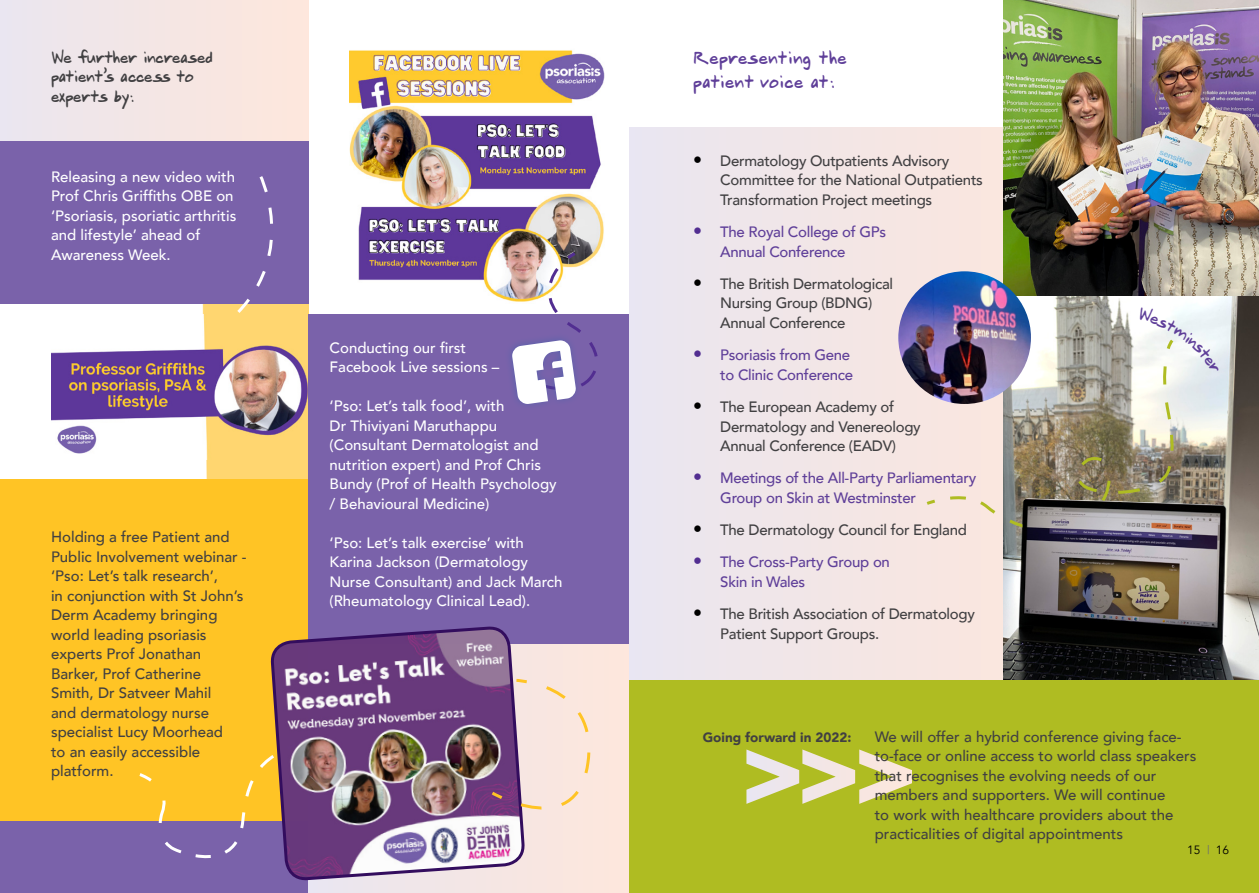
<style>
.page{position:relative;width:1259px;height:893px;background:#fff}
.page>*{position:absolute;margin:0;border:0;box-sizing:border-box;transform-origin:0 0}
.t1{font:16.5px/23.4px "Mook";letter-spacing:.04em;color:#5f3f99}
.t2{font:500 15px/19.5px "Avenir";color:#414042}
.t3{font:500 15px/19.5px "Avenir";color:#fff}
.t4{font:500 15px/19.5px "Avenir";letter-spacing:-.02em;color:#414042}
.t5{font:500 15px/19.5px "Avenir";letter-spacing:-.02em;color:#5f3f99}
.t6{font:15px/19.5px "Mook";color:#414042}
.t7{font:900 13.5px "Avenir";color:#414042}
.t8{font:12px "Avenir";color:#000}
.s1{font-size:18px;color:#000}
.s2{font-size:18px;color:#522e91}
.s3{color:#6d6e71}
</style>
<div class="page">
<img style="left:202px;top:304px;width:106px;height:11px">
<img style="left:181px;top:460px;width:127px;height:20px">
<img style="left:51px;top:315px;width:257px;height:145px">
<div style="left:0;top:480px;width:308px;height:342px;background:#ffc425"></div>
<div style="left:0;top:822px;width:308px;height:71px;background:#7a62aa"></div>
<div style="left:0;top:0;width:308px;height:141px;background:#f4e6e5"></div>
<div style="left:308px;top:644px;width:321px;height:249px;background:#fce7de"></div>
<div style="left:308px;top:314px;width:321px;height:330px;background:#7a62aa"></div>
<div style="left:0;top:141px;width:308px;height:163px;background:#7a62aa"></div>
<img style="left:350px;top:50px;width:255px;height:249px">
<div style="left:629px;top:128px;width:444px;height:576px;background:#f1e6e8"></div>
<img style="left:1003px;top:0;width:256px;height:680px">
<div style="left:629px;top:680px;width:630px;height:213px;background:#afbc22"></div>
<svg style="left:746px;top:749px;width:166px;height:55px"></svg>
<img style="left:898px;top:271px;width:133px;height:133px;border-radius:66px">
<svg style="left:1006px;top:517px;width:16px;height:23px"></svg>
<img style="left:924px;top:336px;width:252px;height:181px">
<img style="left:1022px;top:498px;width:203px;height:146px">
<svg style="left:234px;top:176px;width:63px;height:140px"></svg>
<svg style="left:137px;top:756px;width:134px;height:102px"></svg>
<img style="left:271px;top:627px;width:253px;height:266px">
<svg style="left:489px;top:677px;width:102px;height:138px"></svg>
<svg style="left:502px;top:249px;width:97px;height:156px"></svg>
<svg style="left:1138px;top:306px;width:81px;height:82px"></svg>
<p class="t6" style="left:51px;top:49px;width:163px">We further increased patient’s access to experts by:</p>
<p class="t3" style="left:51px;top:166px;width:187px">Releasing a new video with<br>Prof Chris Griffiths OBE on ‘Psoriasis, psoriatic arthritis and lifestyle’ ahead of<br>Awareness Week.</p>
<p class="t2" style="left:51px;top:526px;width:197px">Holding a free Patient and<br>Public Involvement webinar - ‘Pso: Let’s talk research’,<br>in conjunction with St John’s<br>Derm Academy bringing world leading psoriasis experts Prof Jonathan<br>Barker, Prof Catherine<br>Smith, Dr Satveer Mahil<br>and dermatology nurse specialist Lucy Moorhead<br>to an easily accessible platform.</p>
<p class="t3" style="left:330px;top:337px;width:171px">Conducting our first<br>Facebook Live sessions –</p>
<p class="t3" style="left:330px;top:395px;width:229px">‘Pso: Let’s talk food’, with<br>Dr Thiviyani Maruthappu (Consultant Dermatologist and nutrition expert) and Prof Chris<br>Bundy (Prof of Health Psychology / Behavioural Medicine)</p>
<p class="t3" style="left:330px;top:532px;width:234px">‘Pso: Let’s talk exercise’ with<br>Karina Jackson (Dermatology<br>Nurse Consultant) and Jack March (Rheumatology Clinical Lead).</p>
<p class="t1" style="left:693px;top:48px;width:155px">Representing the patient voice at:</p>
<p class="t4" style="left:720px;top:150px;width:264px;text-indent:-27px"><span class="s1">•</span> Dermatology Outpatients Advisory<br>Committee for the National Outpatients<br>Transformation Project meetings</p>
<p class="t5" style="left:720px;top:221px;width:167px;text-indent:-27px"><span class="s2">•</span> The Royal College of GPs<br>Annual Conference</p>
<p class="t4" style="left:720px;top:273px;width:174px;text-indent:-27px"><span class="s1">•</span> The British Dermatological<br>Nursing Group (BDNG)<br>Annual Conference</p>
<p class="t5" style="left:693px;top:344px;width:161px;text-align:right"><span class="s2">•</span> Psoriasis from Gene to Clinic Conference</p>
<p class="t4" style="left:720px;top:396px;width:202px;text-indent:-27px"><span class="s1">•</span> The European Academy of<br>Dermatology and Venereology<br>Annual Conference (EADV)</p>
<p class="t5" style="left:720px;top:467px;width:257px;text-indent:-27px"><span class="s2">•</span> Meetings of the All-Party Parliamentary<br>Group on Skin at Westminster</p>
<p class="t4" style="left:693px;top:519px;width:275px"><span class="s1">•</span> The Dermatology Council for England</p>
<p class="t5" style="left:720px;top:551px;width:171px;text-indent:-27px"><span class="s2">•</span> The Cross-Party Group on<br>Skin in Wales</p>
<p class="t4" style="left:720px;top:603px;width:256px;text-indent:-27px"><span class="s1">•</span> The British Association of Dermatology<br>Patient Support Groups.</p>
<p class="t7" style="left:703px;top:725px;width:150px">Going forward in 2022:</p>
<p class="t2" style="left:874px;top:726px;width:323px">We will offer a hybrid conference giving face&shy;to-face or online access to world class speakers that recognises the evolving needs of our members and supporters. We will continue<br>to work with healthcare providers about the practicalities of digital appointments</p>
<p class="t8" style="left:1187px;top:842px;width:43px">15 <span class="s3">|</span> 16</p>
</div>
